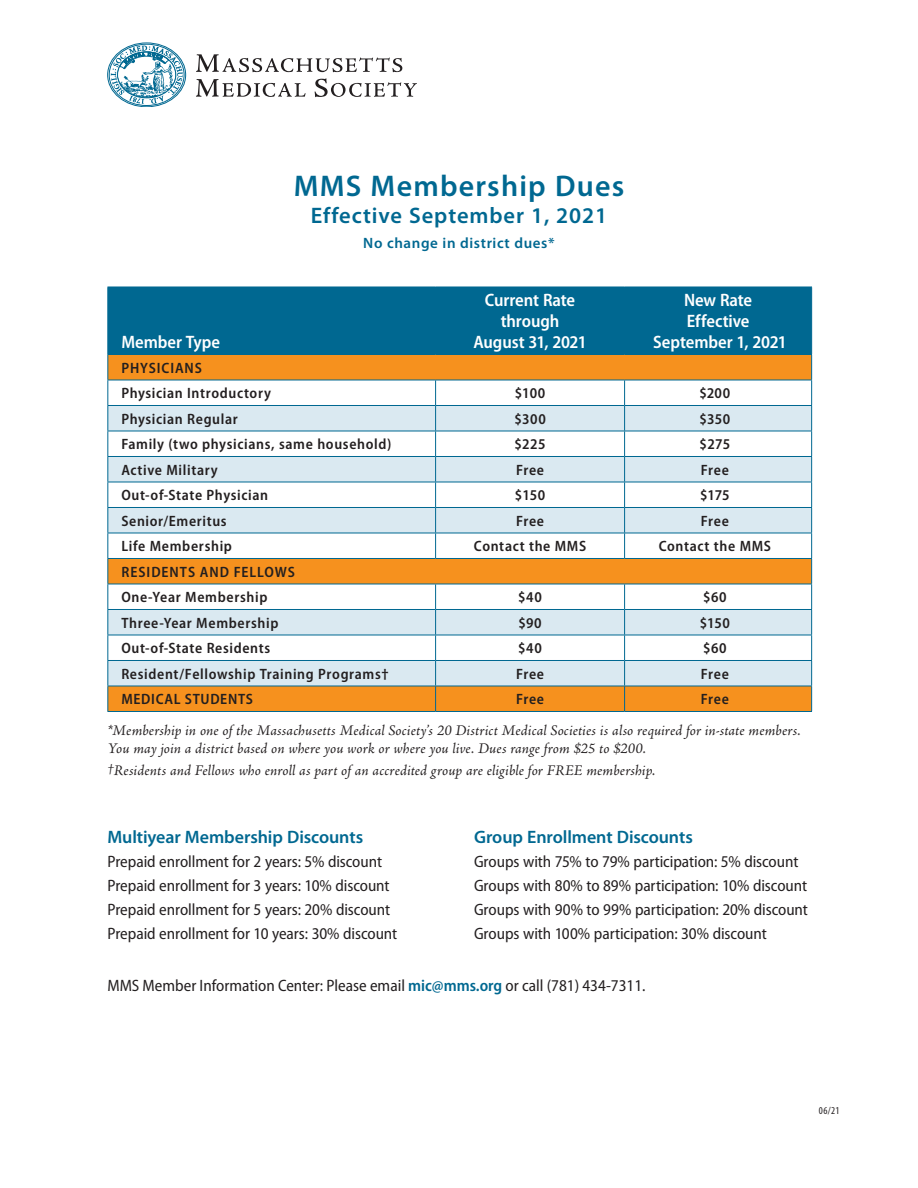
<style>
.page{position:relative;width:918px;height:1188px;background:#fff}
.page>*{position:absolute;margin:0;border:0;box-sizing:border-box;transform-origin:0 0}
.Title2{font:600 30px "Myriad Pro";letter-spacing:.04em;color:#006891}
.Title2-2{font:600 22.5px "Myriad Pro";letter-spacing:.04em;color:#006891}
.TableHead3{font:600 semi-condensed 18px/21px "Myriad Pro";letter-spacing:-.005em;color:#fff;text-align:center}
.t1{font:600 18px "Myriad Pro";letter-spacing:-.005em;color:#006891}
.t2{font:semi-condensed 16.5px "Myriad Pro";letter-spacing:-.005em;color:#231f20}
.t3{font:italic 15px/18px "Adobe Jenson Pro";letter-spacing:.01em;color:#231f20}
.TableHead4{font:600 semi-condensed 15px "Myriad Pro";letter-spacing:.045em;color:#231f20}
.TableRight{font:600 semi-condensed 15px "Myriad Pro";letter-spacing:.045em;color:#231f20}
.Title2-3{font:600 15px "Myriad Pro";letter-spacing:.04em;color:#006891}
.TableHead4-2{font:600 semi-condensed 15px "Myriad Pro";letter-spacing:.065em;color:#231f20}
.t4{font:condensed 10.5px "Myriad Pro";color:#231f20}
.s1{font-weight:600;color:#006891}
</style>
<div class="page">
<svg style="left:196px;top:54px;width:206px;height:18px"></svg>
<svg style="left:196px;top:79px;width:110px;height:18px"></svg>
<svg style="left:315px;top:78px;width:102px;height:19px"></svg>
<div style="left:107px;top:43px;width:79px;height:64px;border:1px solid #006891;border-radius:50%"></div>
<svg style="left:111px;top:46px;width:72px;height:58px"></svg>
<div style="left:108px;top:288px;width:703px;height:66px;background:#006891"></div>
<hr style="left:107px;top:287px;width:1px;height:67px;background:#006891">
<hr style="left:107px;top:287px;width:329px;height:1px;background:#006891">
<hr style="left:435px;top:287px;width:1px;height:67px;background:#006891">
<hr style="left:436px;top:287px;width:189px;height:1px;background:#006891">
<hr style="left:624px;top:287px;width:1px;height:67px;background:#006891">
<hr style="left:625px;top:287px;width:187px;height:1px;background:#006891">
<hr style="left:811px;top:287px;width:1px;height:67px;background:#006891">
<hr style="left:107px;top:711px;width:329px;height:1px;background:#006891">
<hr style="left:436px;top:711px;width:189px;height:1px;background:#006891">
<svg style="left:107px;top:354px;width:705px;height:357px"></svg>
<hr style="left:625px;top:711px;width:187px;height:1px;background:#006891">
<p class="TableHead3" style="left:121px;top:332px;width:100px">Member Type</p>
<p class="Title2" style="left:294px;top:169px;width:332px">MMS Membership Dues</p>
<p class="Title2-2" style="left:311px;top:203px;width:298px">Effective September 1, 2021</p>
<p class="Title2-3" style="left:363px;top:235px;width:193px">No change in district dues*</p>
<p class="TableHead3" style="left:473px;top:290px;width:115px">Current Rate through<br>August 31, 2021</p>
<p class="TableHead3" style="left:653px;top:290px;width:135px">New Rate<br>Effective<br>September 1, 2021</p>
<p class="TableHead4" style="left:121px;top:360px;width:82px">PHYSICIANS</p>
<p class="TableHead4" style="left:121px;top:385px;width:151px">Physician Introductory</p>
<p class="TableRight" style="left:515px;top:385px;width:32px">$100</p>
<p class="TableRight" style="left:699px;top:385px;width:32px">$200</p>
<p class="TableHead4" style="left:121px;top:411px;width:118px">Physician Regular</p>
<p class="TableRight" style="left:514px;top:411px;width:33px">$300</p>
<p class="TableRight" style="left:699px;top:411px;width:32px">$350</p>
<p class="TableHead4" style="left:121px;top:436px;width:272px">Family (two physicians, same household)</p>
<p class="TableRight" style="left:514px;top:436px;width:33px">$225</p>
<p class="TableRight" style="left:700px;top:436px;width:32px">$275</p>
<p class="TableHead4" style="left:121px;top:462px;width:98px">Active Military</p>
<p class="TableRight" style="left:516px;top:462px;width:30px">Free</p>
<p class="TableRight" style="left:701px;top:462px;width:30px">Free</p>
<p class="TableHead4" style="left:121px;top:487px;width:148px">Out-of-State Physician</p>
<p class="TableRight" style="left:515px;top:487px;width:32px">$150</p>
<p class="TableRight" style="left:700px;top:487px;width:31px">$175</p>
<p class="TableHead4" style="left:121px;top:513px;width:107px">Senior/Emeritus</p>
<p class="TableRight" style="left:516px;top:513px;width:30px">Free</p>
<p class="TableRight" style="left:701px;top:513px;width:30px">Free</p>
<p class="TableHead4" style="left:121px;top:538px;width:112px">Life Membership</p>
<p class="TableRight" style="left:474px;top:538px;width:114px">Contact the MMS</p>
<p class="TableRight" style="left:659px;top:538px;width:114px">Contact the MMS</p>
<p class="TableHead4-2" style="left:121px;top:564px;width:175px">RESIDENTS AND FELLOWS</p>
<p class="TableHead4" style="left:121px;top:589px;width:148px">One-Year Membership</p>
<p class="TableRight" style="left:518px;top:589px;width:25px">$40</p>
<p class="TableRight" style="left:703px;top:589px;width:25px">$60</p>
<p class="TableHead4" style="left:121px;top:615px;width:159px">Three-Year Membership</p>
<p class="TableRight" style="left:518px;top:615px;width:25px">$90</p>
<p class="TableRight" style="left:700px;top:615px;width:32px">$150</p>
<p class="TableHead4" style="left:121px;top:640px;width:150px">Out-of-State Residents</p>
<p class="TableRight" style="left:518px;top:640px;width:25px">$40</p>
<p class="TableRight" style="left:703px;top:640px;width:25px">$60</p>
<p class="TableHead4" style="left:121px;top:666px;width:269px">Resident/Fellowship Training Programs†</p>
<p class="TableRight" style="left:516px;top:666px;width:30px">Free</p>
<p class="TableRight" style="left:701px;top:666px;width:30px">Free</p>
<p class="TableHead4" style="left:121px;top:691px;width:133px">MEDICAL STUDENTS</p>
<p class="TableRight" style="left:516px;top:691px;width:30px">Free</p>
<p class="TableRight" style="left:701px;top:691px;width:30px">Free</p>
<p class="t3" style="left:107px;top:722px;width:695px">*Membership in one of the Massachusetts Medical Society’s 20 District Medical Societies is also required for in-state members.<br>You may join a district based on where you work or where you live. Dues range from $25 to $200.</p>
<p class="t3" style="left:107px;top:762px;width:550px">†Residents and Fellows who enroll as part of an accredited group are eligible for FREE membership.</p>
<p class="t1" style="left:107px;top:827px;width:257px">Multiyear Membership Discounts</p>
<p class="t2" style="left:107px;top:852px;width:276px">Prepaid enrollment for 2 years: 5% discount</p>
<p class="t2" style="left:107px;top:876px;width:284px">Prepaid enrollment for 3 years: 10% discount</p>
<p class="t2" style="left:107px;top:900px;width:284px">Prepaid enrollment for 5 years: 20% discount</p>
<p class="t2" style="left:107px;top:924px;width:291px">Prepaid enrollment for 10 years: 30% discount</p>
<p class="t1" style="left:474px;top:827px;width:220px">Group Enrollment Discounts</p>
<p class="t2" style="left:474px;top:852px;width:326px">Groups with 75% to 79% participation: 5% discount</p>
<p class="t2" style="left:474px;top:876px;width:335px">Groups with 80% to 89% participation: 10% discount</p>
<p class="t2" style="left:474px;top:900px;width:335px">Groups with 90% to 99% participation: 20% discount</p>
<p class="t2" style="left:474px;top:924px;width:294px">Groups with 100% participation: 30% discount</p>
<p class="t2" style="left:107px;top:976px;width:540px">MMS Member Information Center: Please email <span class="s1">mic@mms.org</span> or call (781) 434-7311.</p>
<p class="t4" style="left:819px;top:1105px;width:22px">06/21</p>
</div>
